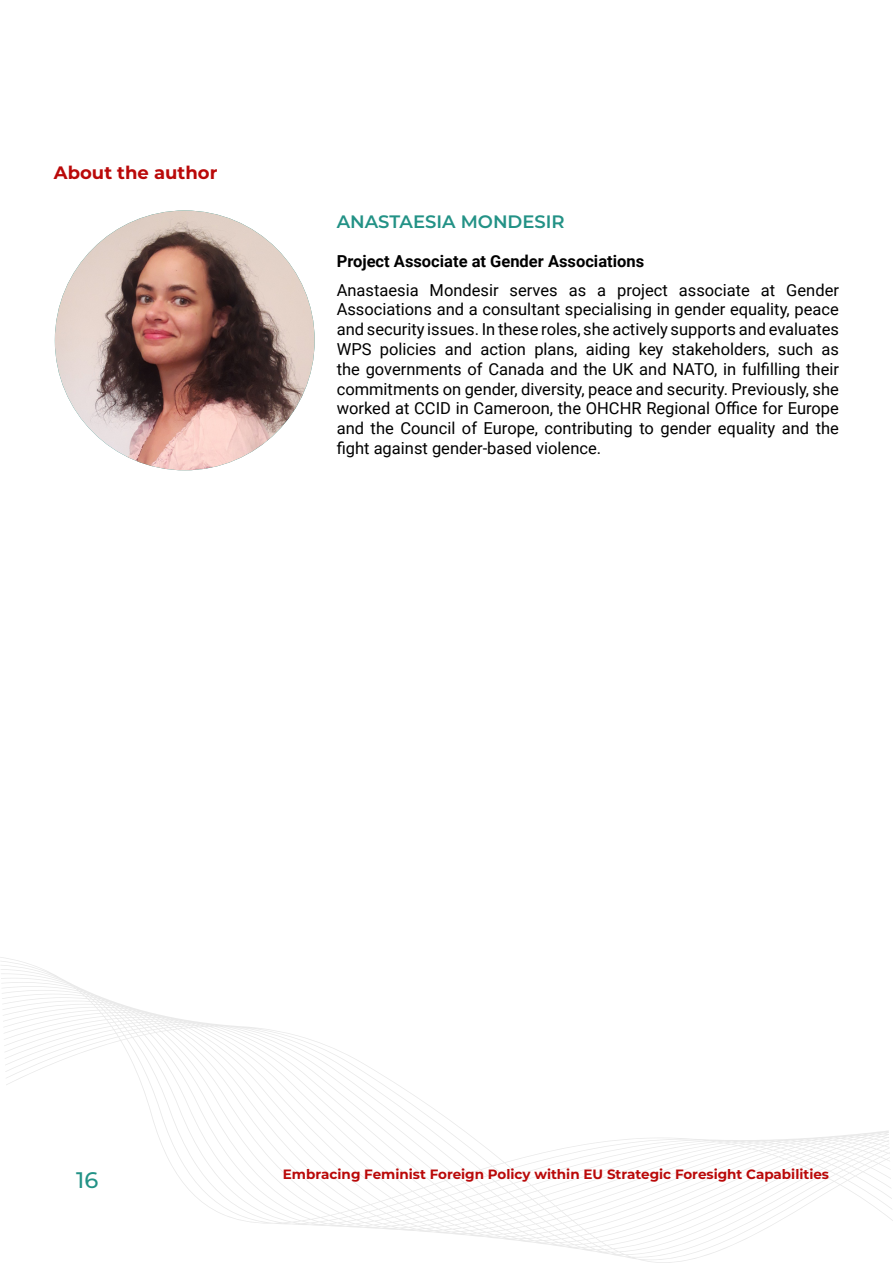
<style>
.page{position:relative;width:893px;height:1263px;background:#fff}
.page>*{position:absolute;margin:0;border:0;box-sizing:border-box;transform-origin:0 0}
.t1{font:500 22.5px "Montserrat";color:#229286}
.t2{font:600 18px "Montserrat";color:#239286}
.t3{font:700 18px "Montserrat";color:#ba0909}
.t4{font:16.5px/19.8px "Roboto";color:#000;text-align:justify}
.t5{font:700 16.5px "Roboto";color:#000}
.t6{font:700 13.5px "Montserrat";color:#ba0909}
</style>
<div class="page">
<svg style="left:1px;top:957px;width:891px;height:305px"></svg>
<svg style="left:297px;top:1130px;width:593px;height:122px"></svg>
<img style="left:55px;top:210px;width:260px;height:260px;border-radius:130px">
<p class="t3" style="left:54px;top:160px;width:165px">About the author</p>
<p class="t2" style="left:337px;top:209px;width:230px">ANASTAESIA MONDESIR</p>
<p class="t5" style="left:337px;top:250px;width:309px">Project Associate at Gender Associations</p>
<p class="t4" style="left:337px;top:279px;width:504px">Anastaesia Mondesir serves as a project associate at Gender Associations and a consultant specialising in gender equality, peace and security issues. In these roles, she actively supports and evaluates WPS policies and action plans, aiding key stakeholders, such as the governments of Canada and the UK and NATO, in fulfilling their commitments on gender, diversity, peace and security. Previously, she worked at CCID in Cameroon, the OHCHR Regional Office for Europe and the Council of Europe, contributing to gender equality and the fight against gender-based violence.</p>
<h1 class="t1" style="left:76px;top:1164px;width:24px">16</h1>
<p class="t6" style="left:283px;top:1165px;width:548px">Embracing Feminist Foreign Policy within EU Strategic Foresight Capabilities</p>
</div>
